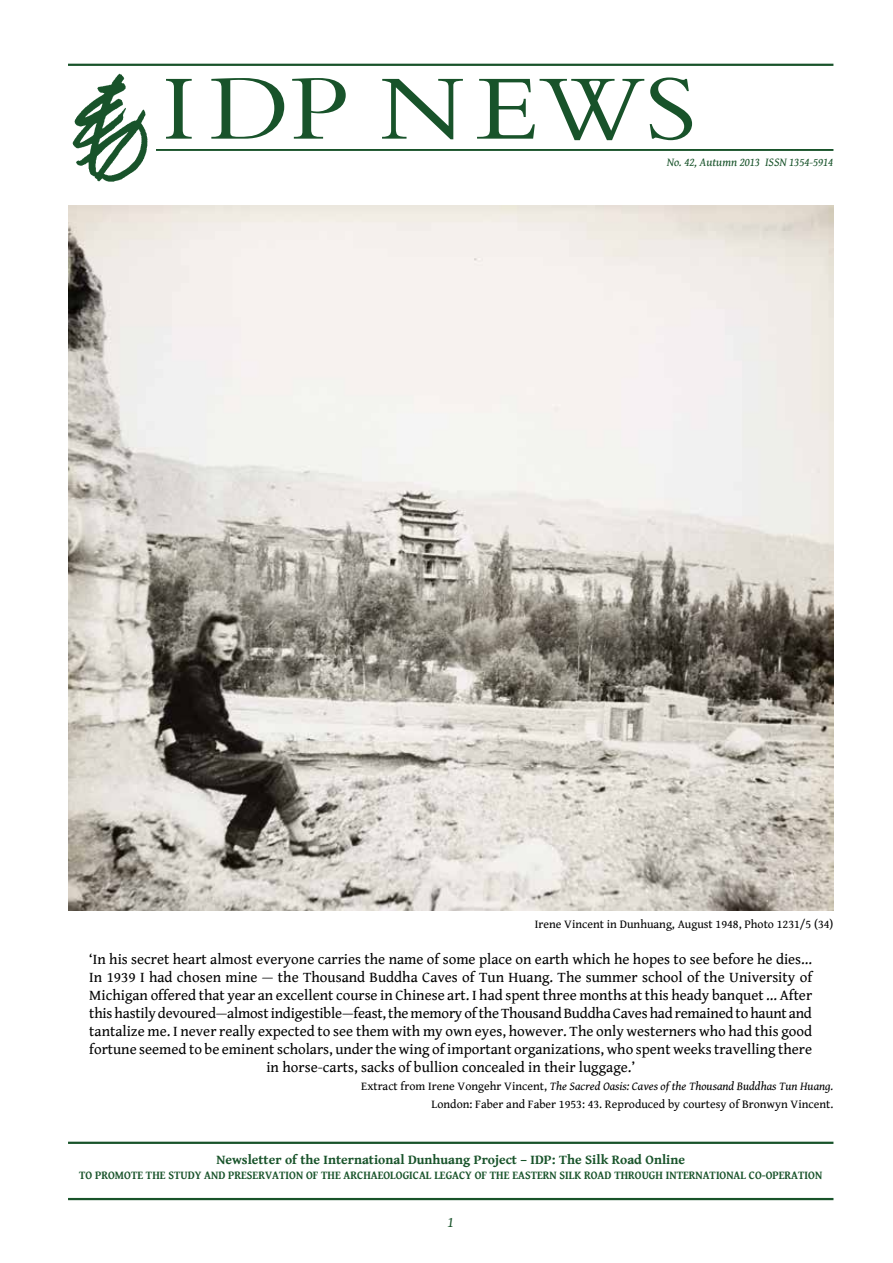
<style>
.page{position:relative;width:893px;height:1263px;background:#fff}
.page>*{position:absolute;margin:0;border:0;box-sizing:border-box;transform-origin:0 0}
.t1{font:96px "Bembo MT Std";color:#18532a;scale:1.1 1}
.t2{font:15px/18px "Gentium Book Basic";color:#000;text-align:center}
.t3{font:italic 15px "Gentium Book Basic";color:#18532a}
.t4{font:700 13.5px "Gentium Book Basic";color:#18532a}
.t5{font:12px/18px "Gentium Book Basic";color:#000;text-align:right}
.t6{font:700 12px "Gentium Book Basic";color:#18532a;scale:.9 1}
.t7{font:italic 12px "Gentium Book Basic";color:#18532a}
.s1{font-style:italic}
</style>
<div class="page">
<hr style="left:156px;top:149px;width:677px;height:2px;background:#18532a">
<hr style="left:68px;top:64px;width:765px;height:2px;background:#18532a">
<hr style="left:68px;top:1142px;width:765px;height:2px;background:#18532a">
<hr style="left:68px;top:1198px;width:765px;height:2px;background:#18532a">
<img style="left:72px;top:73px;width:76px;height:109px">
<img style="left:68px;top:206px;width:765px;height:704px">
<h1 class="t1" style="left:161px;top:53px;width:488px">IDP NEWS</h1>
<p class="t7" style="left:667px;top:153px;width:168px">No. 42, Autumn 2013 ISSN 1354-5914</p>
<p class="t5" style="left:535px;top:915px;width:300px">Irene Vincent in Dunhuang, August 1948, Photo 1231/5 (34)</p>
<p class="t2" style="left:89px;top:949px;width:724px">‘In his secret heart almost everyone carries the name of some place on earth which he hopes to see before he dies...<br>In 1939 I had chosen mine — the Thousand Buddha Caves of Tun Huang. The summer school of the University of Michigan offered that year an excellent course in Chinese art. I had spent three months at this heady banquet ... After this hastily devoured—almost indigestible—feast, the memory of the Thousand Buddha Caves had remained to haunt and tantalize me. I never really expected to see them with my own eyes, however. The only westerners who had this good fortune seemed to be eminent scholars, under the wing of important organizations, who spent weeks travelling there in horse-carts, sacks of bullion concealed in their luggage.’</p>
<p class="t5" style="left:361px;top:1077px;width:474px">Extract from Irene Vongehr Vincent, <span class="s1">The Sacred Oasis: Caves of the Thousand Buddhas Tun Huang.<br></span>London: Faber and Faber 1953: 43. Reproduced by courtesy of Bronwyn Vincent.</p>
<p class="t4" style="left:216px;top:1149px;width:470px">Newsletter of the International Dunhuang Project – IDP: The Silk Road Online</p>
<p class="t6" style="left:79px;top:1165px;width:827px">TO PROMOTE THE STUDY AND PRESERVATION OF THE ARCHAEOLOGICAL LEGACY OF THE EASTERN SILK ROAD THROUGH INTERNATIONAL CO-OPERATION</p>
<p class="t3" style="left:448px;top:1211px;width:8px">1</p>
</div>
